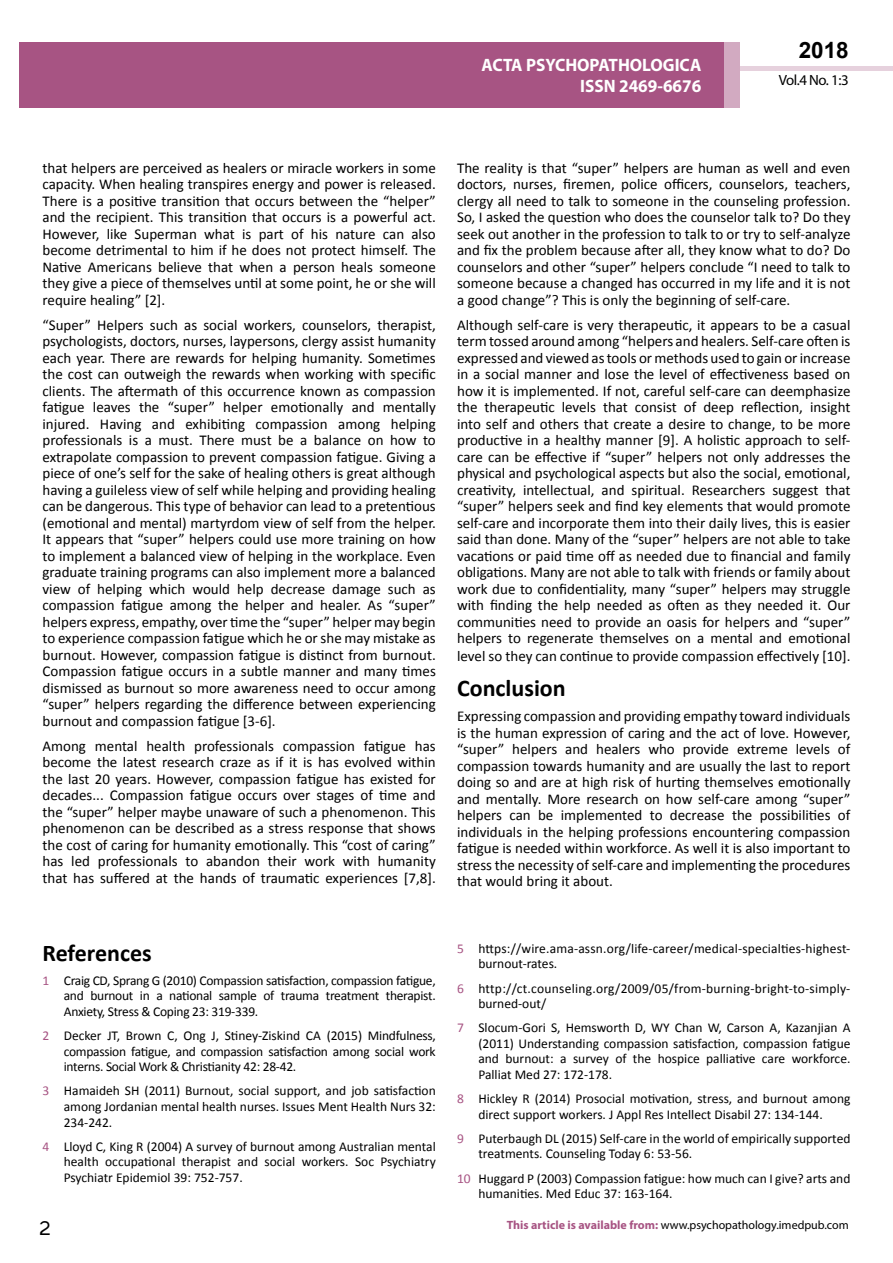
<style>
.page{position:relative;width:893px;height:1263px;background:#fff}
.page>*{position:absolute;margin:0;border:0;box-sizing:border-box;transform-origin:0 0}
.t1{font:25.5px "Tunga";color:#000}
.t2{font:700 24px "Calibri";color:#000}
.t3{font:700 22.5px "Arial";color:#000}
.t4{font:700 18px/21.6px "Myriad Pro";color:#fff;text-align:right;scale:.96 1}
.t5{font:15px/16.5px "Calibri";color:#000;text-align:justify}
.t6{font:14.85px "Myriad Pro";color:#000}
.t7{font:13.5px/15.6px "Calibri";color:#000;text-align:justify}
.t8{font:13.5px/15.6px "Calibri";letter-spacing:.02em;color:#000}
.t9{font:12px "Myriad Pro";color:#000}
.s1{color:#a75483}
.s2{font-weight:700;color:#a75483}
</style>
<div class="page">
<div style="left:722px;top:66px;width:171px;height:5px;background:#e6d1dd"></div>
<div style="left:19px;top:42px;width:706px;height:66px;background:#a75483"></div>
<div style="left:725px;top:43px;width:15px;height:65px;background:#d2aac1"></div>
<p class="t4" style="left:482px;top:53px;width:230px">ACTA PSYCHOPATHOLOGICA<br>ISSN 2469-6676</p>
<h3 class="t3" style="left:799px;top:35px;width:52px">2018</h3>
<p class="t6" style="left:779px;top:71px;width:71px">Vol.4 No. 1:3</p>
<p class="t5" style="left:43px;top:160px;width:395px">that helpers are perceived as healers or miracle workers in some capacity. When healing transpires energy and power is released.<br>There is a positive transition that occurs between the “helper” and the recipient. This transition that occurs is a powerful act.<br>However, like Superman what is part of his nature can also become detrimental to him if he does not protect himself. The Native Americans believe that when a person heals someone they give a piece of themselves until at some point, he or she will require healing” [2].</p>
<p class="t5" style="left:43px;top:317px;width:395px">“Super” Helpers such as social workers, counselors, therapist, psychologists, doctors, nurses, laypersons, clergy assist humanity each year. There are rewards for helping humanity. Sometimes the cost can outweigh the rewards when working with specific clients. The aftermath of this occurrence known as compassion fatigue leaves the “super” helper emotionally and mentally injured. Having and exhibiting compassion among helping professionals is a must. There must be a balance on how to extrapolate compassion to prevent compassion fatigue. Giving a piece of one’s self for the sake of healing others is great although having a guileless view of self while helping and providing healing can be dangerous. This type of behavior can lead to a pretentious (emotional and mental) martyrdom view of self from the helper.<br>It appears that “super” helpers could use more training on how to implement a balanced view of helping in the workplace. Even graduate training programs can also implement more a balanced view of helping which would help decrease damage such as compassion fatigue among the helper and healer. As “super” helpers express, empathy, over time the “super” helper may begin to experience compassion fatigue which he or she may mistake as burnout. However, compassion fatigue is distinct from burnout.<br>Compassion fatigue occurs in a subtle manner and many times dismissed as burnout so more awareness need to occur among “super” helpers regarding the difference between experiencing burnout and compassion fatigue [3-6].</p>
<p class="t5" style="left:43px;top:738px;width:395px">Among mental health professionals compassion fatigue has become the latest research craze as if it is has evolved within the last 20 years. However, compassion fatigue has existed for decades... Compassion fatigue occurs over stages of time and the “super” helper maybe unaware of such a phenomenon. This phenomenon can be described as a stress response that shows the cost of caring for humanity emotionally. This “cost of caring” has led professionals to abandon their work with humanity that has suffered at the hands of traumatic experiences [7,8].</p>
<p class="t5" style="left:457px;top:160px;width:395px">The reality is that “super” helpers are human as well and even doctors, nurses, firemen, police officers, counselors, teachers, clergy all need to talk to someone in the counseling profession.<br>So, I asked the question who does the counselor talk to? Do they seek out another in the profession to talk to or try to self-analyze and fix the problem because after all, they know what to do? Do counselors and other “super” helpers conclude “I need to talk to someone because a changed has occurred in my life and it is not a good change”? This is only the beginning of self-care.</p>
<p class="t5" style="left:457px;top:317px;width:395px">Although self-care is very therapeutic, it appears to be a casual term tossed around among “helpers and healers. Self-care often is expressed and viewed as tools or methods used to gain or increase in a social manner and lose the level of effectiveness based on how it is implemented. If not, careful self-care can deemphasize the therapeutic levels that consist of deep reflection, insight into self and others that create a desire to change, to be more productive in a healthy manner [9]. A holistic approach to self&shy;care can be effective if “super” helpers not only addresses the physical and psychological aspects but also the social, emotional, creativity, intellectual, and spiritual. Researchers suggest that “super” helpers seek and find key elements that would promote self-care and incorporate them into their daily lives, this is easier said than done. Many of the “super” helpers are not able to take vacations or paid time off as needed due to financial and family obligations. Many are not able to talk with friends or family about work due to confidentiality, many “super” helpers may struggle with finding the help needed as often as they needed it. Our communities need to provide an oasis for helpers and “super” helpers to regenerate themselves on a mental and emotional</p>
<p class="t5" style="left:457px;top:648px;width:395px">level so they can continue to provide compassion effectively [10].</p>
<h2 class="t2" style="left:457px;top:673px;width:110px">Conclusion</h2>
<p class="t5" style="left:457px;top:708px;width:395px">Expressing compassion and providing empathy toward individuals is the human expression of caring and the act of love. However, “super” helpers and healers who provide extreme levels of compassion towards humanity and are usually the last to report doing so and are at high risk of hurting themselves emotionally and mentally. More research on how self-care among “super” helpers can be implemented to decrease the possibilities of individuals in the helping professions encountering compassion fatigue is needed within workforce. As well it is also important to stress the necessity of self-care and implementing the procedures that would bring it about.</p>
<h2 class="t2" style="left:43px;top:937px;width:111px">References</h2>
<p class="t7" style="left:64px;top:972px;width:373px;text-indent:-21px"><span class="s1">1</span> Craig CD, Sprang G (2010) Compassion satisfaction, compassion fatigue, and burnout in a national sample of trauma treatment therapist.<br>Anxiety, Stress &amp; Coping 23: 319-339.</p>
<p class="t7" style="left:64px;top:1028px;width:374px;text-indent:-21px"><span class="s1">2</span> Decker JT, Brown C, Ong J, Stiney-Ziskind CA (2015) Mindfulness, compassion fatigue, and compassion satisfaction among social work interns. Social Work &amp; Christianity 42: 28-42.</p>
<p class="t7" style="left:64px;top:1083px;width:374px;text-indent:-21px"><span class="s1">3</span> Hamaideh SH (2011) Burnout, social support, and job satisfaction among Jordanian mental health nurses. Issues Ment Health Nurs 32:<br>234-242.</p>
<p class="t7" style="left:64px;top:1138px;width:374px;text-indent:-21px"><span class="s1">4</span> Lloyd C, King R (2004) A survey of burnout among Australian mental health occupational therapist and social workers. Soc Psychiatry Psychiatr Epidemiol 39: 752-757.</p>
<p class="t7" style="left:478px;top:940px;width:373px;text-indent:-21px"><span class="s1">5</span> https://wire.ama-assn.org/life-career/medical-specialties-highest&shy;burnout-rates.</p>
<p class="t8" style="left:478px;top:980px;width:373px;text-indent:-21px"><span class="s1">6</span> http://ct.counseling.org/2009/05/from-burning-bright-to-simply&shy;burned-out/</p>
<p class="t7" style="left:478px;top:1020px;width:374px;text-indent:-21px"><span class="s1">7</span> Slocum-Gori S, Hemsworth D, WY Chan W, Carson A, Kazanjian A (2011) Understanding compassion satisfaction, compassion fatigue and burnout: a survey of the hospice palliative care workforce.<br>Palliat Med 27: 172-178.</p>
<p class="t7" style="left:457px;top:1091px;width:395px;text-align:center"><span class="s1">8</span> Hickley R (2014) Prosocial motivation, stress, and burnout among direct support workers. J Appl Res Intellect Disabil 27: 134-144.</p>
<p class="t7" style="left:478px;top:1130px;width:374px;text-indent:-21px"><span class="s1">9</span> Puterbaugh DL (2015) Self-care in the world of empirically supported treatments. Counseling Today 6: 53-56.</p>
<p class="t7" style="left:478px;top:1170px;width:374px;text-indent:-21px"><span class="s1">10</span> Huggard P (2003) Compassion fatigue: how much can I give? arts and humanities. Med Educ 37: 163-164.</p>
<h1 class="t1" style="left:39px;top:1211px;width:13px">2</h1>
<p class="t9" style="left:507px;top:1218px;width:343px"><span class="s2">This article is available from:</span> www.psychopathology.imedpub.com</p>
</div>
